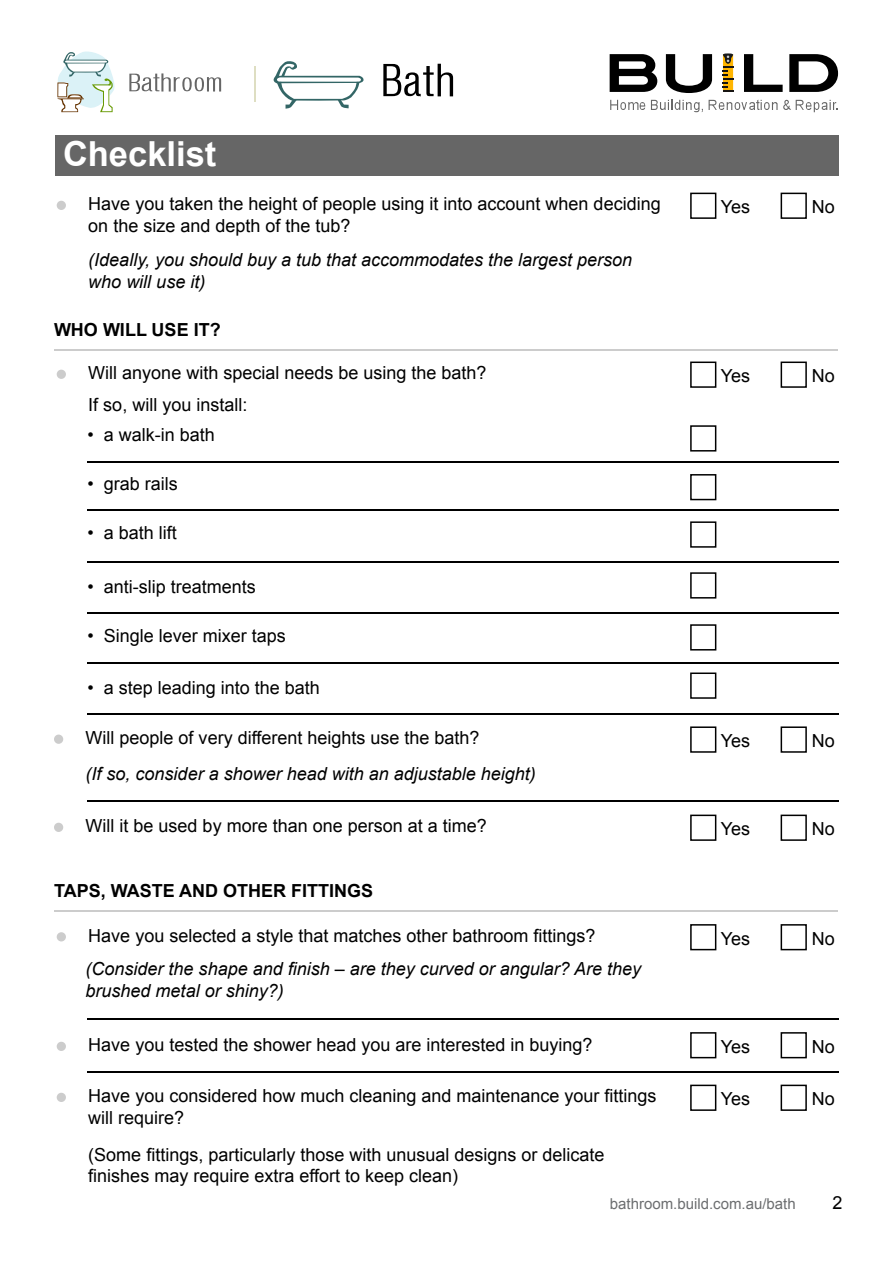
<style>
.page{position:relative;width:893px;height:1263px;background:#fff}
.page>*{position:absolute;margin:0;border:0;box-sizing:border-box;transform-origin:0 0}
.t1{font:700 34.5px "Arial";color:#fff}
.t2{font:18px/21.6px "Arial";color:#000}
.t3{font:italic 18px/21.6px "Arial";color:#000}
.t4{font:700 18px "Arial";color:#000}
.t5{font:15px "Arial";color:#6c6e70}
</style>
<div class="page">
<div style="left:56px;top:135px;width:783px;height:41px;background:#666"></div>
<div style="left:57px;top:201px;width:9px;height:9px;background:#ccc;border-radius:50%"></div>
<div style="left:57px;top:370px;width:9px;height:9px;background:#ccc;border-radius:50%"></div>
<div style="left:57px;top:932px;width:9px;height:9px;background:#ccc;border-radius:50%"></div>
<div style="left:57px;top:1042px;width:9px;height:9px;background:#ccc;border-radius:50%"></div>
<div style="left:57px;top:1093px;width:9px;height:9px;background:#ccc;border-radius:50%"></div>
<div style="left:54px;top:734px;width:9px;height:10px;background:#ccc;border-radius:50%"></div>
<div style="left:54px;top:823px;width:9px;height:9px;background:#ccc;border-radius:50%"></div>
<div style="left:781px;top:193px;width:26px;height:26px;border:2px solid #000"></div>
<div style="left:690px;top:193px;width:26px;height:26px;border:2px solid #000"></div>
<div style="left:781px;top:362px;width:26px;height:26px;border:2px solid #000"></div>
<div style="left:690px;top:362px;width:26px;height:26px;border:2px solid #000"></div>
<div style="left:781px;top:924px;width:26px;height:26px;border:2px solid #000"></div>
<div style="left:690px;top:924px;width:26px;height:26px;border:2px solid #000"></div>
<div style="left:781px;top:1032px;width:26px;height:26px;border:2px solid #000"></div>
<div style="left:690px;top:1032px;width:26px;height:26px;border:2px solid #000"></div>
<div style="left:781px;top:1085px;width:26px;height:26px;border:2px solid #000"></div>
<div style="left:690px;top:1085px;width:26px;height:26px;border:2px solid #000"></div>
<div style="left:781px;top:726px;width:26px;height:27px;border:2px solid #000"></div>
<div style="left:690px;top:726px;width:26px;height:27px;border:2px solid #000"></div>
<div style="left:781px;top:814px;width:26px;height:27px;border:2px solid #000"></div>
<div style="left:690px;top:814px;width:26px;height:27px;border:2px solid #000"></div>
<hr style="left:54px;top:349px;width:783px;height:2px;background:#ccc">
<hr style="left:54px;top:910px;width:783px;height:2px;background:#ccc">
<hr style="left:87px;top:462px;width:751px;height:1px;background:#000">
<hr style="left:87px;top:510px;width:751px;height:1px;background:#000">
<hr style="left:87px;top:561px;width:751px;height:1px;background:#000">
<hr style="left:87px;top:613px;width:751px;height:1px;background:#000">
<hr style="left:87px;top:662px;width:751px;height:1px;background:#000">
<hr style="left:87px;top:713px;width:751px;height:1px;background:#000">
<hr style="left:87px;top:801px;width:751px;height:1px;background:#000">
<hr style="left:87px;top:1019px;width:751px;height:1px;background:#000">
<hr style="left:87px;top:1071px;width:751px;height:1px;background:#000">
<div style="left:690px;top:425px;width:26px;height:27px;border:2px solid #000"></div>
<div style="left:690px;top:474px;width:26px;height:26px;border:2px solid #000"></div>
<div style="left:690px;top:521px;width:26px;height:27px;border:2px solid #000"></div>
<div style="left:690px;top:572px;width:26px;height:26px;border:2px solid #000"></div>
<div style="left:690px;top:624px;width:26px;height:26px;border:2px solid #000"></div>
<div style="left:690px;top:672px;width:26px;height:27px;border:2px solid #000"></div>
<svg style="left:610px;top:54px;width:47px;height:38px"></svg>
<svg style="left:666px;top:54px;width:46px;height:39px"></svg>
<svg style="left:744px;top:54px;width:39px;height:38px"></svg>
<svg style="left:789px;top:54px;width:49px;height:38px"></svg>
<svg style="left:723px;top:53px;width:10px;height:39px"></svg>
<svg style="left:610px;top:100px;width:35px;height:10px"></svg>
<svg style="left:651px;top:100px;width:52px;height:12px"></svg>
<svg style="left:709px;top:100px;width:128px;height:12px"></svg>
<hr style="left:254px;top:66px;width:1px;height:35px;background:#dedec2">
<svg style="left:383px;top:64px;width:70px;height:32px"></svg>
<svg style="left:129px;top:73px;width:92px;height:19px"></svg>
<svg style="left:274px;top:61px;width:90px;height:48px"></svg>
<svg style="left:57px;top:51px;width:58px;height:61px"></svg>
<h1 class="t1" style="left:63px;top:131px;width:155px">Checklist</h1>
<p class="t2" style="left:88px;top:193px;width:574px">Have you taken the height of people using it into account when deciding on the size and depth of the tub?</p>
<p class="t3" style="left:88px;top:249px;width:545px">(Ideally, you should buy a tub that accommodates the largest person who will use it)</p>
<p class="t4" style="left:54px;top:317px;width:168px">WHO WILL USE IT?</p>
<p class="t2" style="left:88px;top:362px;width:400px">Will anyone with special needs be using the bath?</p>
<p class="t2" style="left:88px;top:394px;width:161px">If so, will you install:</p>
<p class="t2" style="left:87px;top:424px;width:129px">• a walk-in bath</p>
<p class="t2" style="left:87px;top:473px;width:92px">• grab rails</p>
<p class="t2" style="left:87px;top:522px;width:91px">• a bath lift</p>
<p class="t2" style="left:87px;top:576px;width:170px">• anti-slip treatments</p>
<p class="t2" style="left:87px;top:625px;width:200px">• Single lever mixer taps</p>
<p class="t2" style="left:87px;top:677px;width:234px">• a step leading into the bath</p>
<p class="t2" style="left:86px;top:727px;width:395px">Will people of very different heights use the bath?</p>
<p class="t3" style="left:86px;top:763px;width:452px">(If so, consider a shower head with an adjustable height)</p>
<p class="t2" style="left:86px;top:815px;width:403px">Will it be used by more than one person at a time?</p>
<p class="t4" style="left:54px;top:878px;width:321px">TAPS, WASTE AND OTHER FITTINGS</p>
<p class="t2" style="left:88px;top:925px;width:509px">Have you selected a style that matches other bathroom fittings?</p>
<p class="t3" style="left:86px;top:958px;width:557px">(Consider the shape and finish – are they curved or angular? Are they brushed metal or shiny?)</p>
<p class="t2" style="left:88px;top:1034px;width:506px">Have you tested the shower head you are interested in buying?</p>
<p class="t2" style="left:88px;top:1085px;width:570px">Have you considered how much cleaning and maintenance your fittings will require?</p>
<p class="t2" style="left:88px;top:1143px;width:518px">(Some fittings, particularly those with unusual designs or delicate finishes may require extra effort to keep clean)</p>
<p class="t2" style="left:721px;top:196px;width:31px">Yes</p>
<p class="t2" style="left:812px;top:196px;width:25px">No</p>
<p class="t2" style="left:721px;top:365px;width:31px">Yes</p>
<p class="t2" style="left:812px;top:365px;width:25px">No</p>
<p class="t2" style="left:721px;top:730px;width:31px">Yes</p>
<p class="t2" style="left:812px;top:730px;width:25px">No</p>
<p class="t2" style="left:721px;top:818px;width:31px">Yes</p>
<p class="t2" style="left:812px;top:818px;width:25px">No</p>
<p class="t2" style="left:721px;top:928px;width:31px">Yes</p>
<p class="t2" style="left:812px;top:928px;width:25px">No</p>
<p class="t2" style="left:721px;top:1036px;width:31px">Yes</p>
<p class="t2" style="left:812px;top:1036px;width:25px">No</p>
<p class="t2" style="left:721px;top:1088px;width:31px">Yes</p>
<p class="t2" style="left:812px;top:1088px;width:25px">No</p>
<p class="t5" style="left:610px;top:1194px;width:187px">bathroom.build.com.au/bath</p>
<p class="t2" style="left:832px;top:1192px;width:12px">2</p>
</div>
